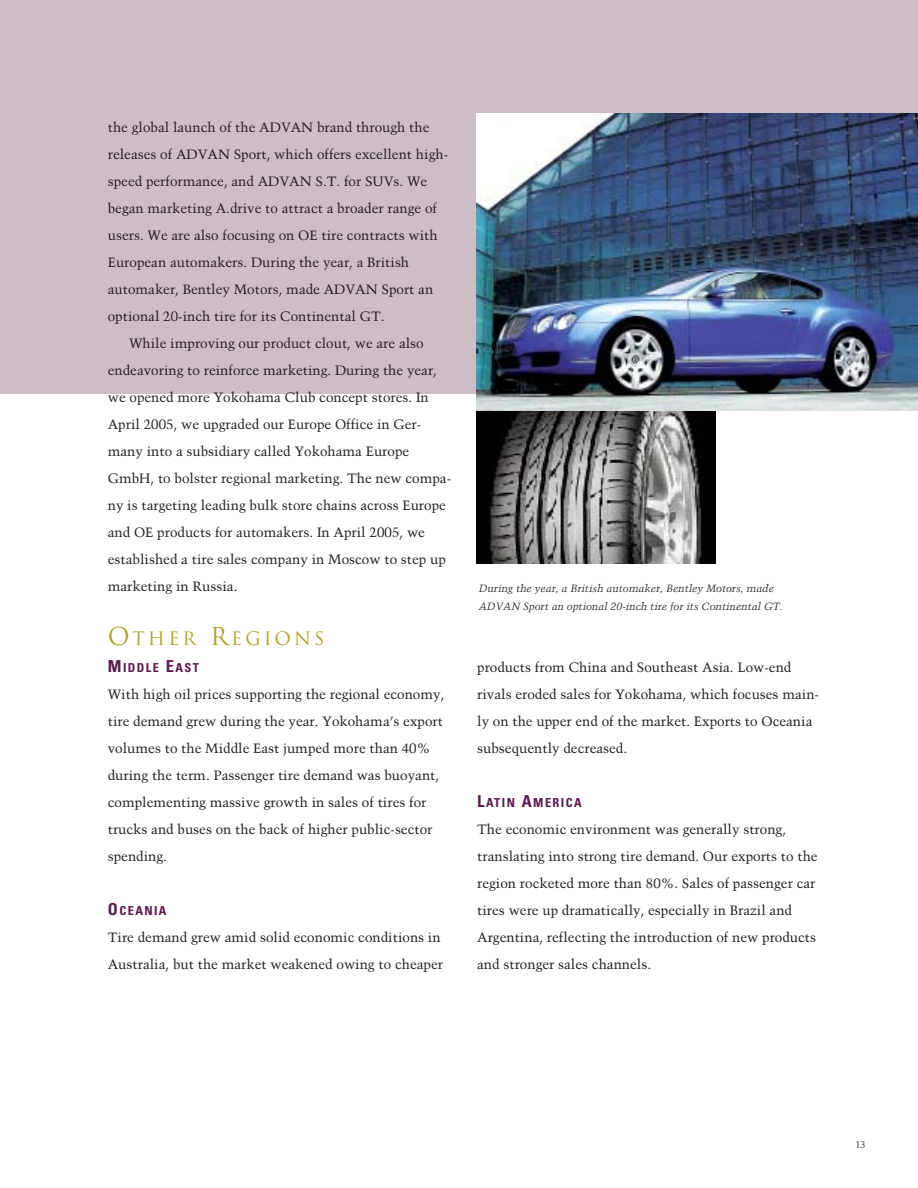
<style>
.page{position:relative;width:918px;height:1188px;background:#fff}
.page>*{position:absolute;margin:0;border:0;box-sizing:border-box;transform-origin:0 0}
.t1{font:18px "Trajan";letter-spacing:.17em;color:#ada126}
.t2{font:13.5px/27px "Trump Mediaeval";color:#231f20}
.t3{font:700 condensed 12.3px "Univers";letter-spacing:.12em;color:#5b1b4f}
.t4{font:italic 10.5px/18px "Trump Mediaeval";color:#231f20}
.t5{font:9px "Trajan";color:#231f20}
.s1{font-size:24px}
.s2{font-size:16.5px}
</style>
<div class="page">
<div style="left:0;top:0;width:918px;height:393px;background:#cdbdc8"></div>
<img style="left:476px;top:411px;width:240px;height:153px">
<img style="left:476px;top:114px;width:442px;height:297px">
<p class="t2" style="left:108px;top:115px;width:323px">the global launch of the ADVAN brand through the</p>
<p class="t2" style="left:108px;top:142px;width:342px">releases of ADVAN Sport, which offers excellent high-</p>
<p class="t2" style="left:108px;top:169px;width:321px">speed performance, and ADVAN S.T. for SUVs. We</p>
<p class="t2" style="left:108px;top:196px;width:331px">began marketing A.drive to attract a broader range of</p>
<p class="t2" style="left:108px;top:223px;width:331px">users. We are also focusing on OE tire contracts with</p>
<p class="t2" style="left:108px;top:250px;width:303px">European automakers. During the year, a British</p>
<p class="t2" style="left:108px;top:277px;width:327px">automaker, Bentley Motors, made ADVAN Sport an</p>
<p class="t2" style="left:108px;top:304px;width:278px">optional 20-inch tire for its Continental GT.</p>
<p class="t2" style="left:129px;top:331px;width:296px">While improving our product clout, we are also</p>
<p class="t2" style="left:108px;top:358px;width:331px">endeavoring to reinforce marketing. During the year,</p>
<p class="t2" style="left:108px;top:385px;width:322px">we opened more Yokohama Club concept stores. In</p>
<p class="t2" style="left:108px;top:412px;width:315px">April 2005, we upgraded our Europe Office in Ger-</p>
<p class="t2" style="left:108px;top:439px;width:303px">many into a subsidiary called Yokohama Europe</p>
<p class="t2" style="left:108px;top:466px;width:345px">GmbH, to bolster regional marketing. The new compa-</p>
<p class="t2" style="left:108px;top:493px;width:340px">ny is targeting leading bulk store chains across Europe</p>
<p class="t2" style="left:108px;top:520px;width:319px">and OE products for automakers. In April 2005, we</p>
<p class="t2" style="left:108px;top:547px;width:340px">established a tire sales company in Moscow to step up</p>
<p class="t2" style="left:108px;top:574px;width:131px">marketing in Russia.</p>
<h1 class="t1" style="left:108px;top:628px;width:218px"><span class="s1">O</span>THER <span class="s1">R</span>EGIONS</h1>
<p class="t3" style="left:108px;top:663px;width:93px"><span class="s2">M</span>IDDLE <span class="s2">E</span>AST</p>
<p class="t2" style="left:108px;top:682px;width:338px">With high oil prices supporting the regional economy, tire demand grew during the year. Yokohama’s export volumes to the Middle East jumped more than 40% during the term. Passenger tire demand was buoyant, complementing massive growth in sales of tires for trucks and buses on the back of higher public-sector spending.</p>
<p class="t3" style="left:108px;top:906px;width:60px"><span class="s2">O</span>CEANIA</p>
<p class="t2" style="left:108px;top:925px;width:337px">Tire demand grew amid solid economic conditions in<br>Australia, but the market weakened owing to cheaper</p>
<p class="t4" style="left:479px;top:580px;width:305px">During the year, a British automaker, Bentley Motors, made<br>ADVAN Sport an optional 20-inch tire for its Continental GT.</p>
<p class="t2" style="left:477px;top:655px;width:343px">products from China and Southeast Asia. Low-end rivals eroded sales for Yokohama, which focuses main&shy;ly on the upper end of the market. Exports to Oceania subsequently decreased.</p>
<p class="t3" style="left:477px;top:798px;width:106px"><span class="s2">L</span>ATIN <span class="s2">A</span>MERICA</p>
<p class="t2" style="left:477px;top:817px;width:342px">The economic environment was generally strong, translating into strong tire demand. Our exports to the region rocketed more than 80%. Sales of passenger car tires were up dramatically, especially in Brazil and Argentina, reflecting the introduction of new products and stronger sales channels.</p>
<p class="t5" style="left:856px;top:1139px;width:11px">13</p>
</div>
